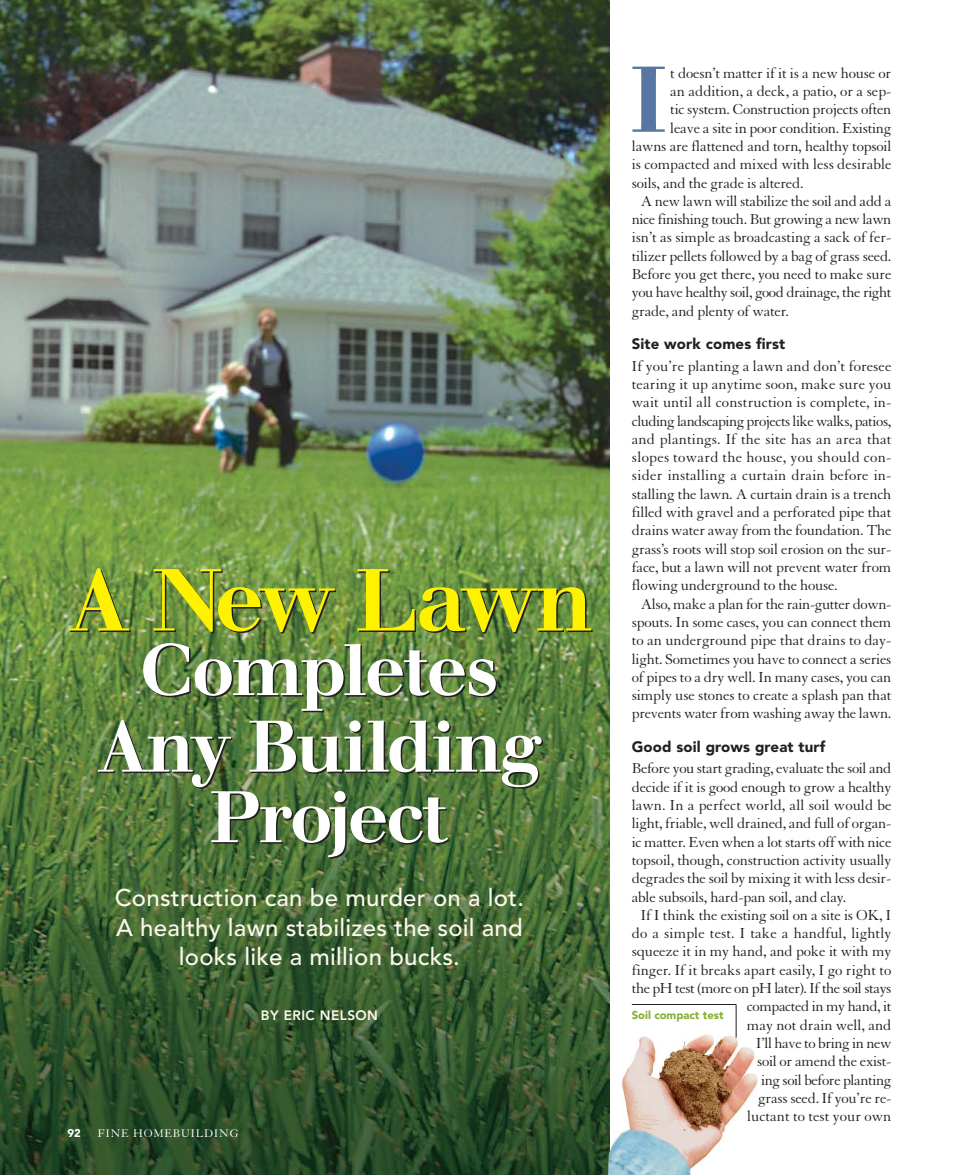
<style>
.page{position:relative;width:959px;height:1175px;background:#fff}
.page>*{position:absolute;margin:0;border:0;box-sizing:border-box;transform-origin:0 0}
.t1{font:500 92.25px "Walbaum";color:#5777a2}
.t2{font:500 87px "Walbaum";letter-spacing:-.035em;color:#fff200}
.t3{font:500 72px/76.5px "Walbaum";letter-spacing:-.025em;color:#fff;text-align:center}
.t4{font:500 24px/29.1px "Avenir";letter-spacing:.01em;color:#fcf8ec;text-align:center}
.t5{font:15.75px "Granjon";letter-spacing:-.015em;color:#231f20}
.t6{font:15.75px "Granjon";letter-spacing:.005em;color:#231f20}
.t7{font:15.75px "Granjon";letter-spacing:-.035em;color:#231f20}
.t8{font:15.75px "Granjon";letter-spacing:.015em;color:#231f20}
.t9{font:900 15px "Avenir";letter-spacing:.01em;color:#231f20}
.t10{font:800 13.5px "Avenir";letter-spacing:.035em;color:#fcf8ec}
.t11{font:12px "Granjon";letter-spacing:.07em;color:#fff}
.t12{font:900 11.25px "Avenir";color:#84b034}
.t13{font:900 11.25px "Avenir";color:#fff}
</style>
<div class="page">
<img style="left:0;top:0;width:609px;height:1174px">
<hr style="left:735px;top:1004px;width:1px;height:54px;background:#231f20">
<hr style="left:632px;top:1004px;width:104px;height:1px;background:#231f20">
<img style="left:608px;top:1028px;width:150px;height:146px">
<h1 class="t1" style="left:630px;top:66px;width:38px">I</h1>
<p class="t5" style="left:670px;top:67px;width:223px">t doesn’t matter if it is a new house or</p>
<p class="t5" style="left:670px;top:85px;width:223px">an addition, a deck, a patio, or a sep-</p>
<p class="t5" style="left:670px;top:104px;width:223px">tic system. Construction projects often</p>
<p class="t5" style="left:670px;top:122px;width:223px">leave a site in poor condition. Existing</p>
<p class="t5" style="left:632px;top:140px;width:261px">lawns are flattened and torn, healthy topsoil</p>
<p class="t5" style="left:632px;top:158px;width:261px">is compacted and mixed with less desirable</p>
<p class="t5" style="left:632px;top:177px;width:173px">soils, and the grade is altered.</p>
<p class="t5" style="left:640px;top:195px;width:252px">A new lawn will stabilize the soil and add a</p>
<p class="t5" style="left:632px;top:213px;width:261px">nice finishing touch. But growing a new lawn</p>
<p class="t5" style="left:632px;top:232px;width:261px">isn’t as simple as broadcasting a sack of fer-</p>
<p class="t5" style="left:632px;top:250px;width:261px">tilizer pellets followed by a bag of grass seed.</p>
<p class="t5" style="left:632px;top:268px;width:261px">Before you get there, you need to make sure</p>
<p class="t5" style="left:632px;top:287px;width:261px">you have healthy soil, good drainage, the right</p>
<p class="t5" style="left:632px;top:305px;width:159px">grade, and plenty of water.</p>
<p class="t9" style="left:632px;top:337px;width:155px">Site work comes first</p>
<p class="t5" style="left:632px;top:360px;width:261px">If you’re planting a lawn and don’t foresee</p>
<p class="t6" style="left:632px;top:378px;width:261px">tearing it up anytime soon, make sure you</p>
<p class="t6" style="left:632px;top:396px;width:261px">wait until all construction is complete, in-</p>
<p class="t7" style="left:632px;top:415px;width:261px">cluding landscaping projects like walks, patios,</p>
<p class="t6" style="left:632px;top:433px;width:261px">and plantings. If the site has an area that</p>
<p class="t8" style="left:632px;top:451px;width:261px">slopes toward the house, you should con-</p>
<p class="t6" style="left:632px;top:470px;width:261px">sider installing a curtain drain before in-</p>
<p class="t5" style="left:632px;top:488px;width:261px">stalling the lawn. A curtain drain is a trench</p>
<p class="t5" style="left:632px;top:506px;width:261px">filled with gravel and a perforated pipe that</p>
<p class="t5" style="left:632px;top:524px;width:261px">drains water away from the foundation. The</p>
<p class="t5" style="left:632px;top:543px;width:261px">grass’s roots will stop soil erosion on the sur-</p>
<p class="t5" style="left:632px;top:561px;width:261px">face, but a lawn will not prevent water from</p>
<p class="t5" style="left:632px;top:579px;width:207px">flowing underground to the house.</p>
<p class="t5" style="left:640px;top:598px;width:252px">Also, make a plan for the rain-gutter down-</p>
<p class="t5" style="left:632px;top:616px;width:261px">spouts. In some cases, you can connect them</p>
<p class="t5" style="left:632px;top:634px;width:261px">to an underground pipe that drains to day-</p>
<p class="t5" style="left:632px;top:653px;width:261px">light. Sometimes you have to connect a series</p>
<p class="t5" style="left:632px;top:671px;width:261px">of pipes to a dry well. In many cases, you can</p>
<p class="t5" style="left:632px;top:689px;width:261px">simply use stones to create a splash pan that</p>
<p class="t5" style="left:632px;top:707px;width:261px">prevents water from washing away the lawn.</p>
<p class="t9" style="left:632px;top:740px;width:195px">Good soil grows great turf</p>
<p class="t5" style="left:632px;top:762px;width:261px">Before you start grading, evaluate the soil and</p>
<p class="t5" style="left:632px;top:781px;width:261px">decide if it is good enough to grow a healthy</p>
<p class="t5" style="left:632px;top:799px;width:261px">lawn. In a perfect world, all soil would be</p>
<p class="t5" style="left:632px;top:817px;width:261px">light, friable, well drained, and full of organ-</p>
<p class="t5" style="left:632px;top:836px;width:261px">ic matter. Even when a lot starts off with nice</p>
<p class="t5" style="left:632px;top:854px;width:261px">topsoil, though, construction activity usually</p>
<p class="t5" style="left:632px;top:872px;width:261px">degrades the soil by mixing it with less desir-</p>
<p class="t5" style="left:632px;top:890px;width:216px">able subsoils, hard-pan soil, and clay.</p>
<p class="t5" style="left:641px;top:909px;width:252px">If I think the existing soil on a site is OK, I</p>
<p class="t6" style="left:632px;top:927px;width:261px">do a simple test. I take a handful, lightly</p>
<p class="t5" style="left:632px;top:945px;width:261px">squeeze it in my hand, and poke it with my</p>
<p class="t5" style="left:632px;top:964px;width:261px">finger. If it breaks apart easily, I go right to</p>
<p class="t5" style="left:632px;top:982px;width:261px">the pH test (more on pH later). If the soil stays</p>
<p class="t5" style="left:747px;top:1000px;width:146px">compacted in my hand, it</p>
<p class="t5" style="left:747px;top:1019px;width:146px">may not drain well, and</p>
<p class="t5" style="left:756px;top:1037px;width:137px">I’ll have to bring in new</p>
<p class="t5" style="left:757px;top:1055px;width:136px">soil or amend the exist-</p>
<p class="t5" style="left:761px;top:1073px;width:132px">ing soil before planting</p>
<p class="t5" style="left:758px;top:1092px;width:135px">grass seed. If you’re re-</p>
<p class="t5" style="left:747px;top:1110px;width:146px">luctant to test your own</p>
<h2 class="t2" style="left:67px;top:568px;width:527px">A New Lawn</h2>
<h3 class="t3" style="left:97px;top:639px;width:446px">Completes<br>Any Building</h3>
<h3 class="t3" style="left:210px;top:786px;width:238px">Project</h3>
<h3 class="t4" style="left:115px;top:886px;width:411px">Construction can be murder on a lot.<br>A healthy lawn stabilizes the soil and looks like a million bucks.</h3>
<p class="t10" style="left:261px;top:1010px;width:118px">BY ERIC NELSON</p>
<p class="t12" style="left:632px;top:1010px;width:93px">Soil compact test</p>
<p class="t13" style="left:68px;top:1128px;width:15px">92</p>
<p class="t11" style="left:98px;top:1128px;width:142px">FINE HOMEBUILDING</p>
</div>
